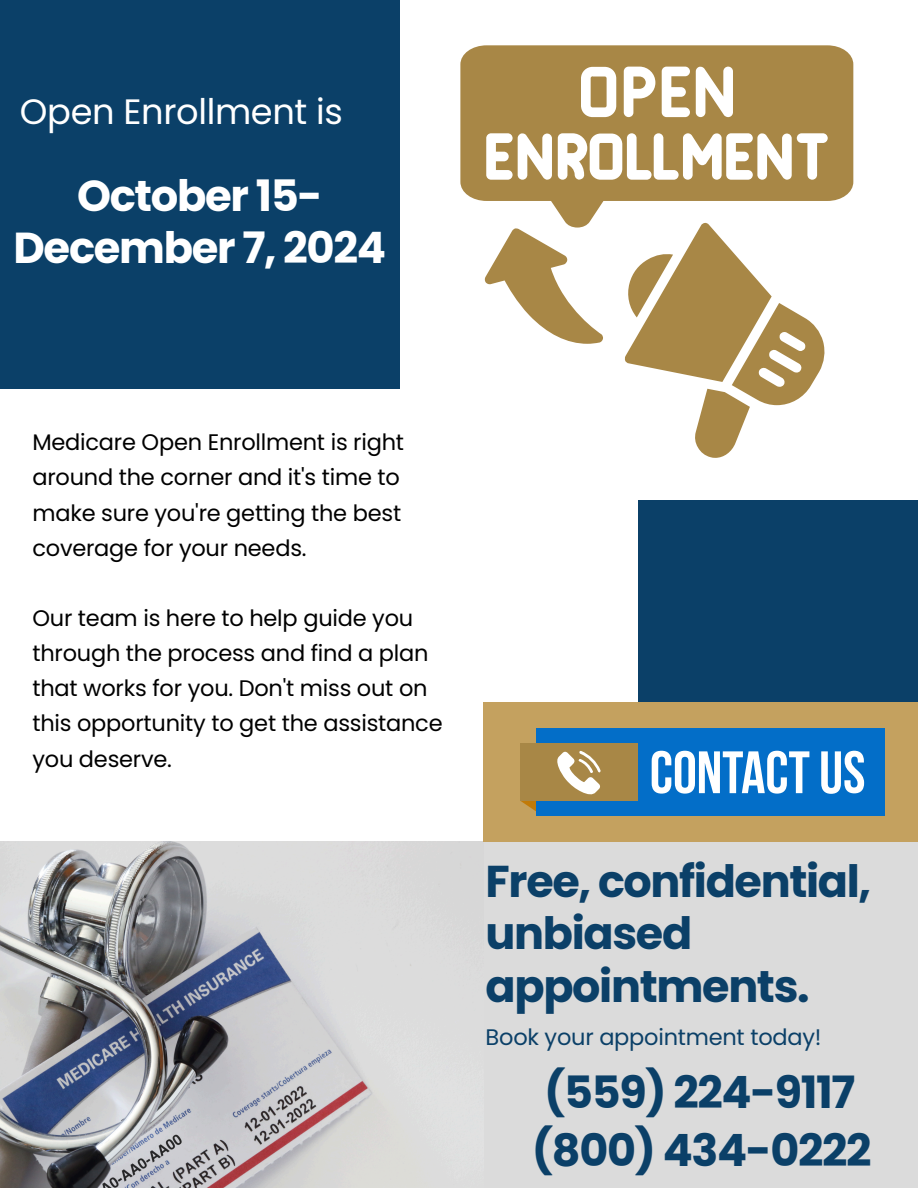
<style>
.page{position:relative;width:918px;height:1188px;background:#fff}
.page>*{position:absolute;margin:0;border:0;box-sizing:border-box;transform-origin:0 0}
.t1{font:700 44.55px/52.7px "Poppins";letter-spacing:-.03em;color:#0b4068}
.t2{font:700 43.35px/51.8px "Poppins";letter-spacing:-.03em;color:#fff;text-align:center}
.t3{font:35.25px "Poppins";letter-spacing:-.01em;color:#fff}
.t4{font:22.5px/35.1px "Poppins";letter-spacing:-.01em;color:#000}
.t5{font:22.5px "Poppins";letter-spacing:-.01em;color:#0b4068}
</style>
<div class="page">
<div style="left:638px;top:500px;width:280px;height:405px;background:#0b4068"></div>
<div style="left:389px;top:842px;width:529px;height:346px;background:#dbdbdb"></div>
<div style="left:0;top:0;width:400px;height:388px;background:#0b4068"></div>
<svg style="left:485px;top:228px;width:118px;height:116px"></svg>
<svg style="left:460px;top:45px;width:393px;height:183px;fill:#a88746"></svg>
<svg style="left:625px;top:223px;width:201px;height:235px"></svg>
<img style="left:0;top:842px;width:461px;height:346px">
<div style="left:484px;top:702px;width:434px;height:140px;background:#c4a15f"></div>
<svg style="left:521px;top:801px;width:15px;height:10px"></svg>
<div style="left:536px;top:728px;width:349px;height:88px;background:#036ec8"></div>
<div style="left:520px;top:743px;width:117px;height:58px;background:#a88746"></div>
<svg style="left:652px;top:751px;width:157px;height:43px"></svg>
<svg style="left:821px;top:751px;width:43px;height:43px"></svg>
<svg style="left:557px;top:751px;width:44px;height:43px"></svg>
<p class="t3" style="left:20px;top:87px;width:324px">Open Enrollment is</p>
<p class="t2" style="left:13px;top:170px;width:374px">October 15-<br>December 7, 2024</p>
<p class="t4" style="left:32px;top:425px;width:373px">Medicare Open Enrollment is right around the corner and it's time to make sure you're getting the best coverage for your needs.</p>
<p class="t4" style="left:32px;top:601px;width:412px">Our team is here to help guide you through the process and find a plan that works for you. Don't miss out on this opportunity to get the assistance you deserve.</p>
<h1 class="t1" style="left:486px;top:855px;width:387px">Free, confidential, unbiased appointments.</h1>
<p class="t5" style="left:486px;top:1021px;width:337px">Book your appointment today!</p>
<h1 class="t1" style="left:544px;top:1066px;width:313px">(559) 224-9117</h1>
<p class="t1" style="left:532px;top:1124px;width:341px">(800) 434-0222</p>
</div>
